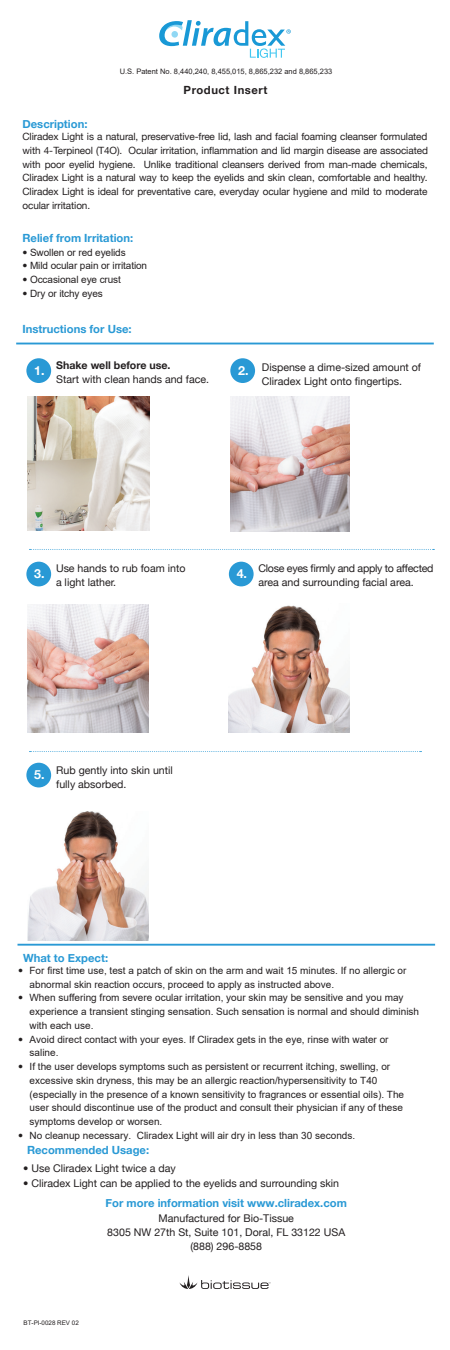
<style>
.page{position:relative;width:450px;height:1350px;background:#fff}
.page>*{position:absolute;margin:0;border:0;box-sizing:border-box;transform-origin:0 0}
.t1{font:700 12.5px "Helvetica Neue";color:#fff}
.t2{font:700 11.25px "Helvetica Neue";color:#2999d5}
.t3{font:700 11.25px "Helvetica Neue";letter-spacing:.05em;color:#231f20}
.t4{font:10.62px/14.4px "Helvetica Neue";color:#231f20}
.t5{font:10.62px/14.4px "Helvetica Neue";letter-spacing:-.02em;color:#231f20}
.t6{font:700 10.62px "Helvetica Neue";color:#231f20}
.t7{font:10px/13.8px "Arial";color:#231f20}
.t8{font:10px/13.8px "Helvetica Neue";letter-spacing:-.01em;color:#231f20;text-align:justify}
.t9{font:7.5px "Arial";color:#231f20}
.t10{font:6.25px "Arial";color:#231f20}
.s1{font-family:"Helvetica Neue"}
.s2{font-style:inherit}
</style>
<div class="page">
<svg style="left:159px;top:20px;width:132px;height:38px"></svg>
<svg style="left:180px;top:1275px;width:90px;height:14px"></svg>
<img style="left:28px;top:396px;width:121px;height:135px">
<img style="left:230px;top:396px;width:120px;height:135px">
<img style="left:28px;top:811px;width:120px;height:130px">
<img style="left:28px;top:604px;width:120px;height:129px">
<img style="left:229px;top:605px;width:121px;height:128px">
<svg style="left:30px;top:549px;width:404px;height:1px"></svg>
<hr style="left:16px;top:343px;width:418px;height:1px;background:#2999d5">
<hr style="left:18px;top:944px;width:417px;height:2px;background:#2999d5">
<svg style="left:30px;top:751px;width:391px;height:1px"></svg>
<div style="left:26px;top:358px;width:25px;height:25px;background:#2999d5;border-radius:50%"></div>
<div style="left:26px;top:562px;width:25px;height:24px;background:#2999d5;border-radius:50%"></div>
<div style="left:229px;top:562px;width:25px;height:24px;background:#2999d5;border-radius:50%"></div>
<div style="left:26px;top:763px;width:25px;height:24px;background:#2999d5;border-radius:50%"></div>
<div style="left:230px;top:358px;width:25px;height:25px;background:#2999d5;border-radius:50%"></div>
<p class="t9" style="left:120px;top:66px;width:214px">U.S. Patent No. 8,440,240, 8,455,015, 8,865,232 and 8,865,233</p>
<p class="t3" style="left:184px;top:86px;width:85px">Product Insert</p>
<p class="t2" style="left:22px;top:120px;width:66px">Description:</p>
<p class="t8" style="left:22px;top:131px;width:407px">Cliradex Light is a natural, preservative-free lid, lash and facial foaming cleanser formulated with 4-Terpineol (T4O). Ocular irritation, inflammation and lid margin disease are associated with poor eyelid hygiene. Unlike traditional cleansers derived from man-made chemicals, Cliradex Light is a natural way to keep the eyelids and skin clean, comfortable and healthy.<br>Cliradex Light is ideal for preventative care, everyday ocular hygiene and mild to moderate ocular irritation.</p>
<p class="t2" style="left:23px;top:233px;width:112px">Relief from Irritation:</p>
<p class="t7" style="left:22px;top:245px;width:105px"><span class="s1">•</span> Swollen or red eyelids</p>
<p class="t7" style="left:22px;top:259px;width:126px"><span class="s1">•</span> Mild ocular pain or irritation</p>
<p class="t7" style="left:22px;top:273px;width:100px"><span class="s1">•</span> Occasional eye crust</p>
<p class="t7" style="left:22px;top:286px;width:82px"><span class="s1">•</span> Dry or itchy eyes</p>
<p class="t2" style="left:22px;top:325px;width:111px">Instructions for Use:</p>
<p class="t1" style="left:34px;top:365px;width:12px">1.</p>
<p class="t6" style="left:56px;top:361px;width:116px">Shake well before use.</p>
<p class="t4" style="left:56px;top:373px;width:154px">Start with clean hands and face.</p>
<p class="t1" style="left:238px;top:365px;width:12px">2.</p>
<p class="t4" style="left:262px;top:361px;width:161px">Dispense a dime-sized amount of<br>Cliradex Light onto fingertips.</p>
<p class="t4" style="left:56px;top:562px;width:131px">Use hands to rub foam into a light lather.</p>
<p class="t5" style="left:258px;top:560px;width:177px">Close eyes firmly and apply to affected area and surrounding facial area.</p>
<p class="t1" style="left:34px;top:569px;width:12px">3.</p>
<p class="t1" style="left:237px;top:569px;width:12px">4.</p>
<p class="t1" style="left:34px;top:770px;width:12px">5.</p>
<p class="t4" style="left:56px;top:764px;width:118px">Rub gently into skin until fully absorbed.</p>
<p class="t2" style="left:23px;top:954px;width:87px">What to Expect:</p>
<p class="t7" style="left:30px;top:963px;width:378px;text-indent:-11px"><span class="s1">•</span> For first time use, test a patch of skin on the arm and wait 15 minutes. If no allergic or abnormal skin reaction occurs, proceed to apply as instructed above.</p>
<p class="t7" style="left:30px;top:991px;width:391px;text-indent:-11px"><span class="s1">•</span> When suffering from severe ocular irritation, your skin may be sensitive and you may experience a transient stinging sensation. Such sensation is normal and should diminish with each use.</p>
<p class="t7" style="left:30px;top:1032px;width:361px;text-indent:-11px"><span class="s1">•</span> Avoid direct contact with your eyes. If Cliradex gets in the eye, rinse with water or saline.</p>
<p class="t7" style="left:30px;top:1060px;width:376px;text-indent:-11px"><span class="s1">•</span> If the user develops symptoms such as persistent or recurrent itching, swelling, or excessive skin dryness, this may be an allergic reaction/hypersensitivity to T40 (especially in the presence of a known sensitivity to fragrances or essential oils). The user should discontinue use of the product and consult their physician if any of these symptoms develop or worsen.</p>
<p class="t7" style="left:18px;top:1128px;width:338px"><span class="s1">•</span> No cleanup necessary. Cliradex Light will air dry in less than 30 seconds.</p>
<p class="t2" style="left:27px;top:1146px;width:124px">Recommended Usage:</p>
<p class="t4" style="left:23px;top:1162px;width:154px">• Use Cliradex Light twice a day</p>
<p class="t4" style="left:23px;top:1177px;width:318px">• Cliradex Light can be applied to the eyelids and surrounding skin</p>
<p class="t2" style="left:106px;top:1199px;width:243px">For more information visit www.cliradex.com</p>
<p class="t4" style="left:107px;top:1212px;width:239px;text-align:center">Manufactured for Bio-Tissue<br>8305 NW 27th St, Suite 101, Doral, FL 33122 USA (888) 296-8858</p>
<p class="t10" style="left:24px;top:1318px;width:57px">BT-PI-0028 REV <span class="s2">02</span></p>
</div>
